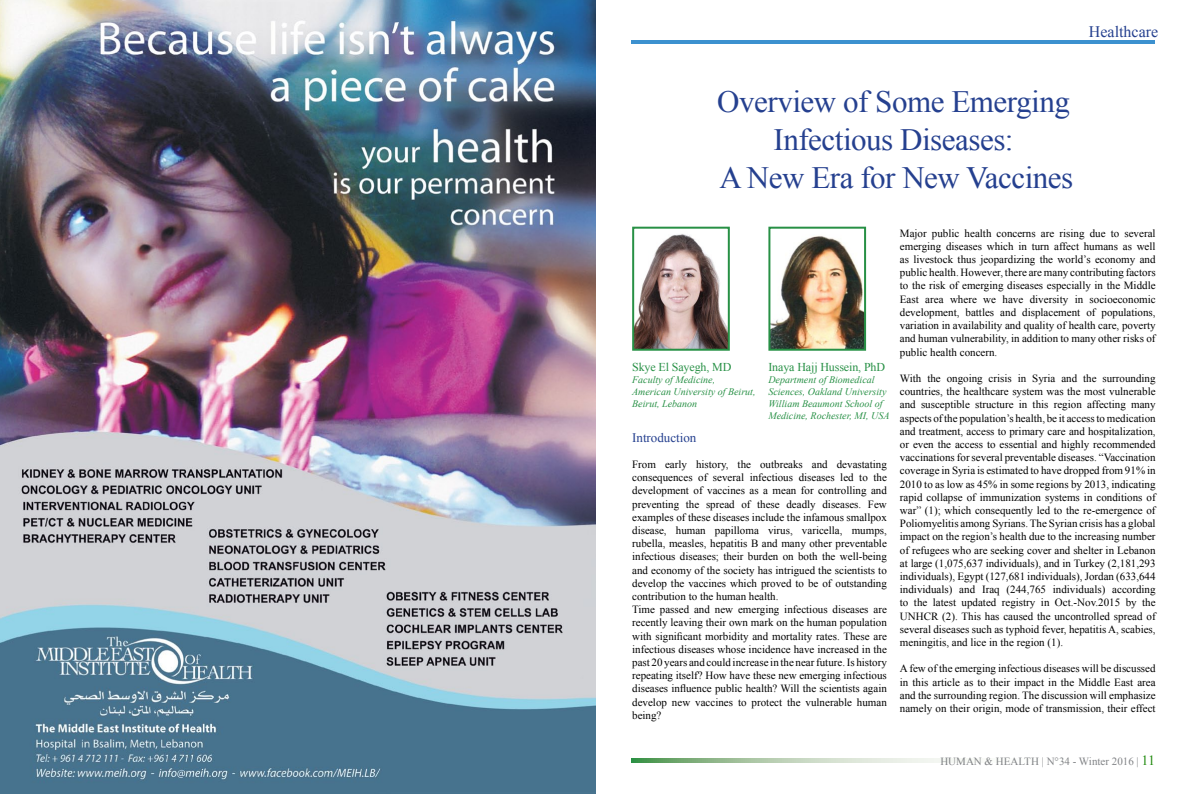
<style>
.page{position:relative;width:1191px;height:794px;background:#fff}
.page>*{position:absolute;margin:0;border:0;box-sizing:border-box;transform-origin:0 0}
.t1{font:31px/38px "Times New Roman";letter-spacing:-.015em;color:#25408f;text-align:center}
.t2{font:16px "Times New Roman";color:#25408f}
.t3{font:13px "Times New Roman";color:#25408f}
.t4{font:12px "Times New Roman";letter-spacing:-.01em;color:#279045}
.t5{font:11px/13.2px "Times New Roman";color:#000;text-align:justify}
.t6{font:11px "Times New Roman";color:#808285}
.t7{font:italic 10px/12px "Times New Roman";color:#279045}
.s1{font-size:14px;color:#228b0f}
</style>
<div class="page">
<svg style="left:631px;top:758px;width:328px;height:5px;background:#b5cfb2"></svg>
<hr style="left:631px;top:41px;width:524px;height:3px;background:#3c91cf">
<img style="left:635px;top:234px;width:92px;height:114px">
<div style="left:632px;top:227px;width:98px;height:124px;border:2px solid #279045"></div>
<img style="left:771px;top:236px;width:92px;height:112px">
<div style="left:768px;top:227px;width:98px;height:124px;border:2px solid #279045"></div>
<img style="left:0;top:0;width:595px;height:794px">
<h2 class="t2" style="left:1089px;top:20px;width:71px">Healthcare</h2>
<h1 class="t1" style="left:717px;top:82px;width:357px">Overview of Some Emerging<br>Infectious Diseases:<br>A New Era for New Vaccines</h1>
<p class="t4" style="left:632px;top:359px;width:101px">Skye El Sayegh, MD</p>
<p class="t7" style="left:632px;top:373px;width:125px">Faculty of Medicine,<br>American University of Beirut,<br>Beirut, Lebanon</p>
<p class="t4" style="left:768px;top:359px;width:118px">Inaya Hajj Hussein, PhD</p>
<p class="t7" style="left:768px;top:373px;width:123px">Department of Biomedical<br>Sciences, Oakland University<br>William Beaumont School of<br>Medicine, Rochester, MI, USA</p>
<p class="t3" style="left:632px;top:428px;width:66px">Introduction</p>
<p class="t5" style="left:632px;top:457px;width:256px;text-align:left">From early history, the outbreaks and devastating consequences of several infectious diseases led to the development of vaccines as a mean for controlling and preventing the spread of these deadly diseases. Few examples of these diseases include the infamous smallpox disease, human papilloma virus, varicella, mumps, rubella, measles, hepatitis B and many other preventable infectious diseases; their burden on both the well-being and economy of the society has intrigued the scientists to develop the vaccines which proved to be of outstanding contribution to the human health.<br>Time passed and new emerging infectious diseases are recently leaving their own mark on the human population with significant morbidity and mortality rates. These are infectious diseases whose incidence have increased in the past 20 years and could increase in the near future. Is history repeating itself? How have these new emerging infectious diseases influence public health? Will the scientists again develop new vaccines to protect the vulnerable human being?</p>
<p class="t5" style="left:900px;top:226px;width:257px">Major public health concerns are rising due to several emerging diseases which in turn affect humans as well as livestock thus jeopardizing the world’s economy and public health. However, there are many contributing factors to the risk of emerging diseases especially in the Middle East area where we have diversity in socioeconomic development, battles and displacement of populations, variation in availability and quality of health care, poverty and human vulnerability, in addition to many other risks of public health concern.</p>
<p class="t5" style="left:900px;top:371px;width:257px">With the ongoing crisis in Syria and the surrounding countries, the healthcare system was the most vulnerable and susceptible structure in this region affecting many aspects of the population’s health, be it access to medication and treatment, access to primary care and hospitalization, or even the access to essential and highly recommended vaccinations for several preventable diseases. “Vaccination coverage in Syria is estimated to have dropped from 91% in 2010 to as low as 45% in some regions by 2013, indicating rapid collapse of immunization systems in conditions of war” (1); which consequently led to the re-emergence of Poliomyelitis among Syrians. The Syrian crisis has a global impact on the region’s health due to the increasing number of refugees who are seeking cover and shelter in Lebanon at large (1,075,637 individuals), and in Turkey (2,181,293 individuals), Egypt (127,681 individuals), Jordan (633,644 individuals) and Iraq (244,765 individuals) according to the latest updated registry in Oct.-Nov.2015 by the UNHCR (2). This has caused the uncontrolled spread of several diseases such as typhoid fever, hepatitis A, scabies, meningitis, and lice in the region (1).</p>
<p class="t5" style="left:900px;top:662px;width:257px">A few of the emerging infectious diseases will be discussed in this article as to their impact in the Middle East area and the surrounding region. The discussion will emphasize namely on their origin, mode of transmission, their effect</p>
<p class="t6" style="left:940px;top:754px;width:216px">HUMAN &amp; HEALTH | N°34 - Winter 2016 | <span class="s1">11</span></p>
</div>
